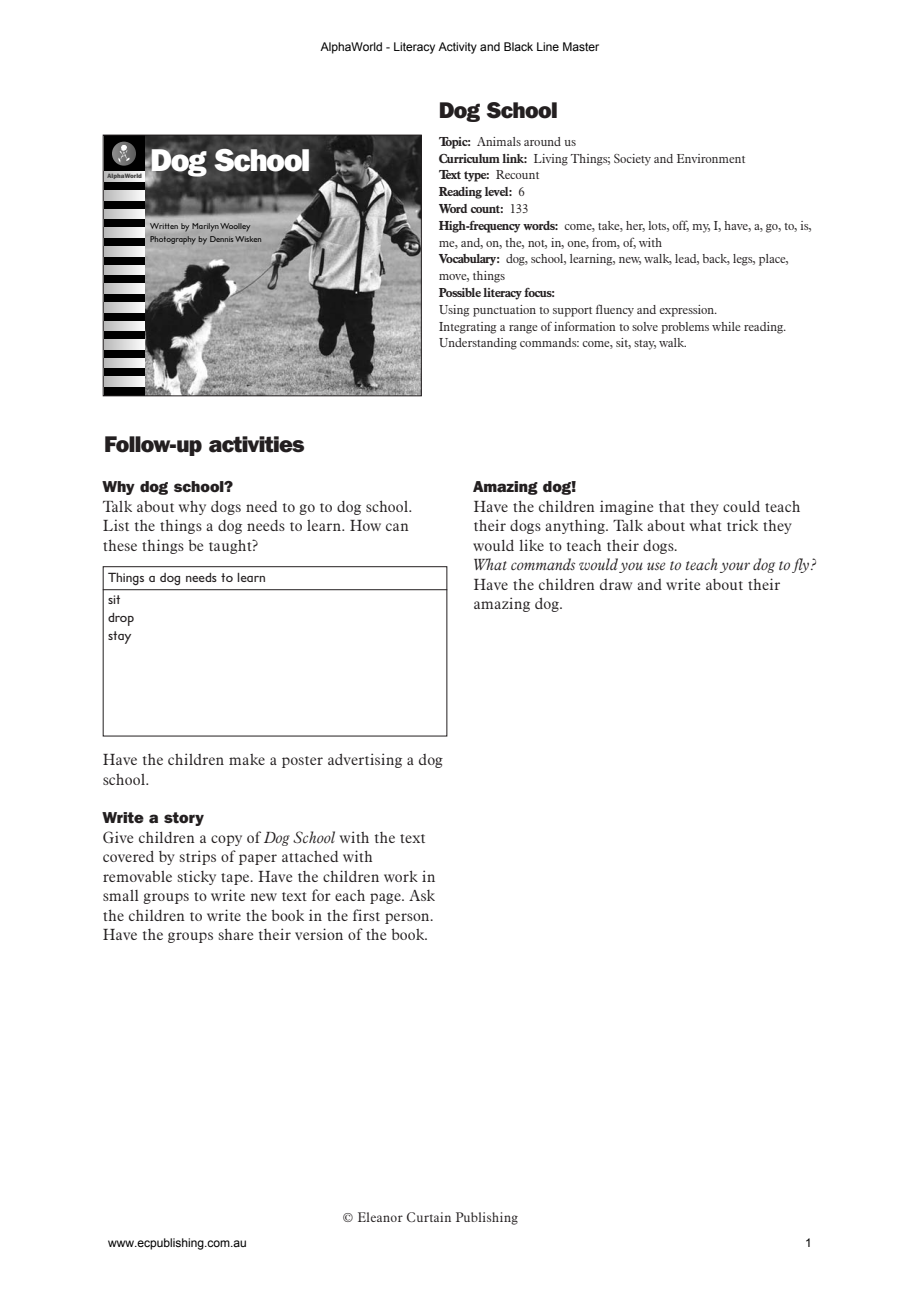
<style>
.page{position:relative;width:920px;height:1290px;background:#fff}
.page>*{position:absolute;margin:0;border:0;box-sizing:border-box;transform-origin:0 0}
.t1{font:800 31.35px "Franklin Gothic IT Cby BT";color:#fff}
.t2{font:800 22.5px "Franklin Gothic IT Cby BT";letter-spacing:-.03em;color:#231f20}
.t3{font:300 15.75px/19.5px "Aldine 721 BT";color:#231f20}
.t4{font:italic 300 15.75px "Aldine 721 BT";color:#231f20}
.t5{font:800 15.75px "Franklin Gothic IT Cby BT";color:#231f20}
.t6{font:13.5px/22.2px "El Sans Schlbk";color:#231f20}
.t7{font:300 13.5px "Aldine 721 BT";color:#231f20}
.t8{font:300 12.75px/16.8px "Aldine 721 BT";letter-spacing:-.025em;color:#231f20}
.t9{font:700 12.75px "Aldine 721 BT";letter-spacing:-.045em;color:#231f20}
.t10{font:12px "Arial";color:#000}
.t11{font:8.55px/13.6px "El Sans Schlbk";color:#000}
.t12{font:800 6.3px "Franklin Gothic IT Cby BT";color:#494949}
.s1{font-weight:700}
.s2{font-style:italic}
</style>
<div class="page">
<img style="left:145px;top:137px;width:275px;height:257px">
<div style="left:104px;top:135px;width:41px;height:261px;background:#000"></div>
<img style="left:105px;top:377px;width:40px;height:9px">
<img style="left:105px;top:358px;width:40px;height:10px">
<img style="left:105px;top:340px;width:40px;height:9px">
<img style="left:105px;top:321px;width:40px;height:10px">
<img style="left:105px;top:302px;width:40px;height:10px">
<img style="left:105px;top:284px;width:40px;height:9px">
<img style="left:105px;top:265px;width:40px;height:10px">
<img style="left:105px;top:247px;width:40px;height:9px">
<img style="left:105px;top:228px;width:40px;height:9px">
<img style="left:105px;top:209px;width:40px;height:10px">
<img style="left:105px;top:191px;width:40px;height:9px">
<img style="left:105px;top:172px;width:40px;height:10px">
<img style="left:112px;top:142px;width:24px;height:24px;border-radius:50%">
<img style="left:117px;top:144px;width:14px;height:19px">
<div style="left:103px;top:135px;width:319px;height:261px;border:1px solid #231f20"></div>
<div style="left:103px;top:566px;width:344px;height:170px;border:1px solid #231f20"></div>
<hr style="left:103px;top:589px;width:344px;height:1px;background:#231f20">
<p class="t10" style="left:321px;top:39px;width:280px">AlphaWorld - Literacy Activity and Black Line Master</p>
<p class="t12" style="left:108px;top:174px;width:36px">AlphaWorld</p>
<h1 class="t1" style="left:150px;top:150px;width:162px">Dog School</h1>
<p class="t11" style="left:150px;top:220px;width:113px">Written by Marilyn Woolley<br>Photography by Dennis Wisken</p>
<h2 class="t2" style="left:439px;top:103px;width:120px">Dog School</h2>
<p class="t8" style="left:439px;top:134px;width:374px"><span class="s1">Topic:</span> Animals around us<br><span class="s1">Curriculum link:</span> Living Things; Society and Environment<br><span class="s1">Text type:</span> Recount<br><span class="s1">Reading level:</span> 6<br><span class="s1">Word count:</span> 133<br><span class="s1">High-frequency words:</span> come, take, her, lots, off, my, I, have, a, go, to, is, me, and, on, the, not, in, one, from, of, with<br><span class="s1">Vocabulary:</span> dog, school, learning, new, walk, lead, back, legs, place, move, things</p>
<p class="t9" style="left:439px;top:288px;width:118px">Possible literacy focus:</p>
<p class="t8" style="left:439px;top:302px;width:349px">Using punctuation to support fluency and expression.<br>Integrating a range of information to solve problems while reading.<br>Understanding commands: come, sit, stay, walk.</p>
<h2 class="t2" style="left:104px;top:436px;width:202px">Follow-up activities</h2>
<p class="t5" style="left:103px;top:481px;width:132px">Why dog school?</p>
<p class="t3" style="left:103px;top:498px;width:311px">Talk about why dogs need to go to dog school.<br>List the things a dog needs to learn. How can these things be taught?</p>
<p class="t6" style="left:108px;top:567px;width:159px">Things a dog needs to learn sit</p>
<p class="t6" style="left:108px;top:610px;width:28px;line-height:18px">drop stay</p>
<p class="t5" style="left:473px;top:481px;width:105px">Amazing dog!</p>
<p class="t3" style="left:473px;top:498px;width:329px">Have the children imagine that they could teach their dogs anything. Talk about what trick they would like to teach their dogs.</p>
<p class="t4" style="left:473px;top:559px;width:345px">What commands would you use to teach your dog to fly?</p>
<p class="t3" style="left:473px;top:576px;width:308px">Have the children draw and write about their amazing dog.</p>
<p class="t3" style="left:103px;top:751px;width:342px">Have the children make a poster advertising a dog school.</p>
<p class="t5" style="left:103px;top:812px;width:103px">Write a story</p>
<p class="t3" style="left:103px;top:829px;width:334px">Give children a copy of <span class="s2">Dog School</span> with the text covered by strips of paper attached with removable sticky tape. Have the children work in small groups to write new text for each page. Ask the children to write the book in the first person.<br>Have the groups share their version of the book.</p>
<p class="t7" style="left:343px;top:1212px;width:177px">© Eleanor Curtain Publishing</p>
<p class="t10" style="left:108px;top:1234px;width:140px">www.ecpublishing.com.au</p>
<p class="t10" style="left:805px;top:1234px;width:8px">1</p>
</div>
